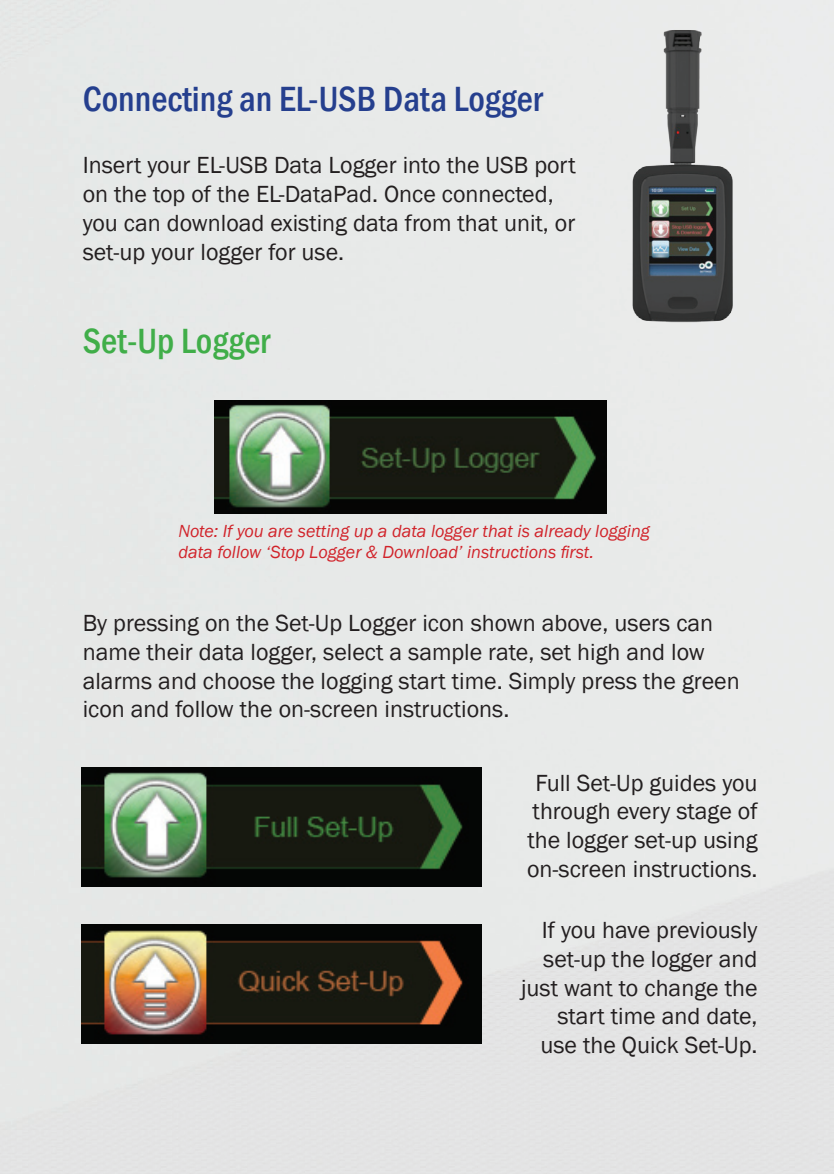
<style>
.page{position:relative;width:834px;height:1174px;background:#fff}
.page>*{position:absolute;margin:0;border:0;box-sizing:border-box;transform-origin:0 0}
.t1{font:500 condensed 36px "Franklin Gothic";color:#253f8e}
.t2{font:500 condensed 36px "Franklin Gothic";color:#40ae49}
.t3{font:24px/28.8px "Franklin Gothic";color:#231f20}
.t4{font:italic 18px/21.6px "Franklin Gothic";color:#d1232a}
</style>
<div class="page">
<div style="left:0;top:0;width:833px;height:1174px;background:#e7e9e8"></div>
<img style="left:214px;top:400px;width:393px;height:114px">
<img style="left:81px;top:924px;width:400px;height:119px">
<img style="left:81px;top:768px;width:400px;height:119px">
<img style="left:626px;top:17px;width:119px;height:311px">
<h1 class="t1" style="left:83px;top:75px;width:461px">Connecting an EL-USB Data Logger</h1>
<p class="t3" style="left:83px;top:152px;width:494px">Insert your EL-USB Data Logger into the USB port on the top of the EL-DataPad. Once connected, you can download existing data from that unit, or set-up your logger for use.</p>
<h1 class="t2" style="left:83px;top:318px;width:189px">Set-Up Logger</h1>
<p class="t4" style="left:178px;top:520px;width:473px">Note: If you are setting up a data logger that is already logging data follow ‘Stop Logger &amp; Download’ instructions first.</p>
<p class="t3" style="left:83px;top:609px;width:658px">By pressing on the Set-Up Logger icon shown above, users can name their data logger, select a sample rate, set high and low alarms and choose the logging start time. Simply press the green icon and follow the on-screen instructions.</p>
<p class="t3" style="left:527px;top:768px;width:232px;text-align:center">Full Set-Up guides you through every stage of the logger set-up using on-screen instructions.</p>
<p class="t3" style="left:521px;top:916px;width:238px;text-align:right">If you have previously set-up the logger and just want to change the start time and date, use the Quick Set-Up.</p>
</div>
